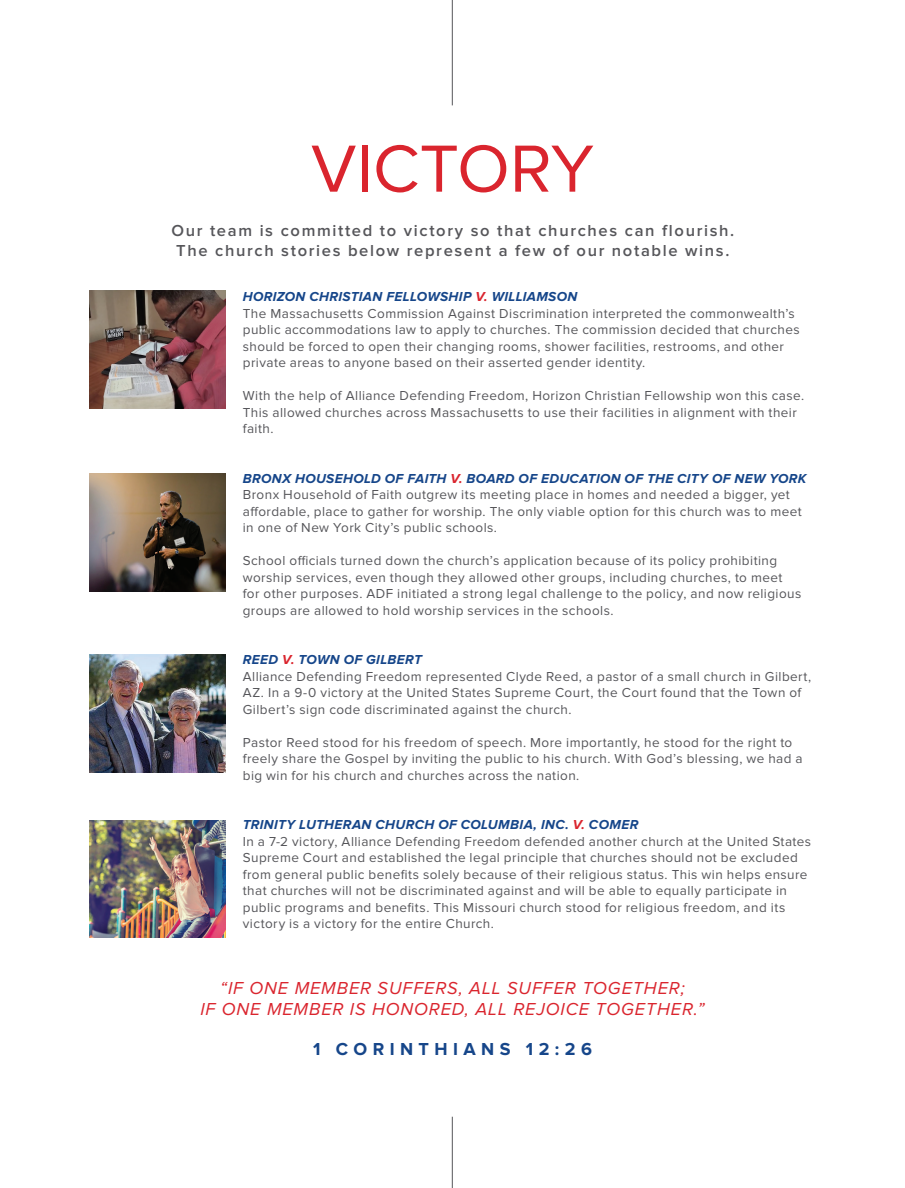
<style>
.page{position:relative;width:905px;height:1188px;background:#fff}
.page>*{position:absolute;margin:0;border:0;box-sizing:border-box;transform-origin:0 0}
.Headline_-_Align_Lef{font:69px "Proxima Nova";color:#da252e}
.t1{font:italic 18px "Proxima Nova";letter-spacing:.05em;color:#da252e}
.t2{font:700 18px "Proxima Nova";letter-spacing:.3em;color:#16468a}
.Subtitle{font:600 16.5px "Proxima Nova";letter-spacing:.1em;color:#56565a}
.Body_Text{font:13.5px/16.5px "Proxima Nova";letter-spacing:.03em;color:#56565a}
.Body_Text-2{font:italic 700 13.5px "Proxima Nova";letter-spacing:.025em;color:#16468a}
.s1{color:#da252e}
</style>
<div class="page">
<hr style="left:452px;top:0;width:1px;height:105px;background:#56565a">
<hr style="left:452px;top:1117px;width:1px;height:71px;background:#56565a">
<img style="left:90px;top:290px;width:136px;height:118px">
<img style="left:90px;top:474px;width:136px;height:117px">
<img style="left:90px;top:655px;width:136px;height:118px">
<img style="left:90px;top:820px;width:136px;height:118px">
<p class="Headline_-_Align_Lef" style="left:311px;top:129px;width:284px">VICTORY</p>
<p class="Subtitle" style="left:171px;top:223px;width:564px">Our team is committed to victory so that churches can flourish.</p>
<p class="Subtitle" style="left:176px;top:243px;width:554px">The church stories below represent a few of our notable wins.</p>
<p class="Body_Text-2" style="left:243px;top:290px;width:336px">HORIZON CHRISTIAN FELLOWSHIP <span class="s1">V.</span> WILLIAMSON</p>
<p class="Body_Text" style="left:243px;top:305px;width:558px">The Massachusetts Commission Against Discrimination interpreted the commonwealth’s public accommodations law to apply to churches. The commission decided that churches should be forced to open their changing rooms, shower facilities, restrooms, and other private areas to anyone based on their asserted gender identity.</p>
<p class="Body_Text" style="left:243px;top:388px;width:563px">With the help of Alliance Defending Freedom, Horizon Christian Fellowship won this case.<br>This allowed churches across Massachusetts to use their facilities in alignment with their faith.</p>
<p class="Body_Text-2" style="left:243px;top:472px;width:565px">BRONX HOUSEHOLD OF FAITH <span class="s1">V.</span> BOARD OF EDUCATION OF THE CITY OF NEW YORK</p>
<p class="Body_Text" style="left:243px;top:487px;width:560px">Bronx Household of Faith outgrew its meeting place in homes and needed a bigger, yet affordable, place to gather for worship. The only viable option for this church was to meet in one of New York City’s public schools.</p>
<p class="Body_Text" style="left:243px;top:553px;width:560px">School officials turned down the church’s application because of its policy prohibiting worship services, even though they allowed other groups, including churches, to meet for other purposes. ADF initiated a strong legal challenge to the policy, and now religious groups are allowed to hold worship services in the schools.</p>
<p class="Body_Text-2" style="left:243px;top:653px;width:181px">REED <span class="s1">V.</span> TOWN OF GILBERT</p>
<p class="Body_Text" style="left:243px;top:668px;width:570px">Alliance Defending Freedom represented Clyde Reed, a pastor of a small church in Gilbert,<br>AZ. In a 9-0 victory at the United States Supreme Court, the Court found that the Town of<br>Gilbert’s sign code discriminated against the church.</p>
<p class="Body_Text" style="left:243px;top:734px;width:561px">Pastor Reed stood for his freedom of speech. More importantly, he stood for the right to freely share the Gospel by inviting the public to his church. With God’s blessing, we had a big win for his church and churches across the nation.</p>
<p class="Body_Text-2" style="left:243px;top:818px;width:397px">TRINITY LUTHERAN CHURCH OF COLUMBIA, INC. <span class="s1">V.</span> COMER</p>
<p class="Body_Text" style="left:243px;top:833px;width:570px">In a 7-2 victory, Alliance Defending Freedom defended another church at the United States Supreme Court and established the legal principle that churches should not be excluded from general public benefits solely because of their religious status. This win helps ensure that churches will not be discriminated against and will be able to equally participate in public programs and benefits. This Missouri church stood for religious freedom, and its victory is a victory for the entire Church.</p>
<p class="t1" style="left:220px;top:980px;width:466px">“IF ONE MEMBER SUFFERS, ALL SUFFER TOGETHER;</p>
<p class="t1" style="left:200px;top:1001px;width:505px">IF ONE MEMBER IS HONORED, ALL REJOICE TOGETHER.”</p>
<p class="t2" style="left:313px;top:1039px;width:280px">1 CORINTHIANS 12:26</p>
</div>
